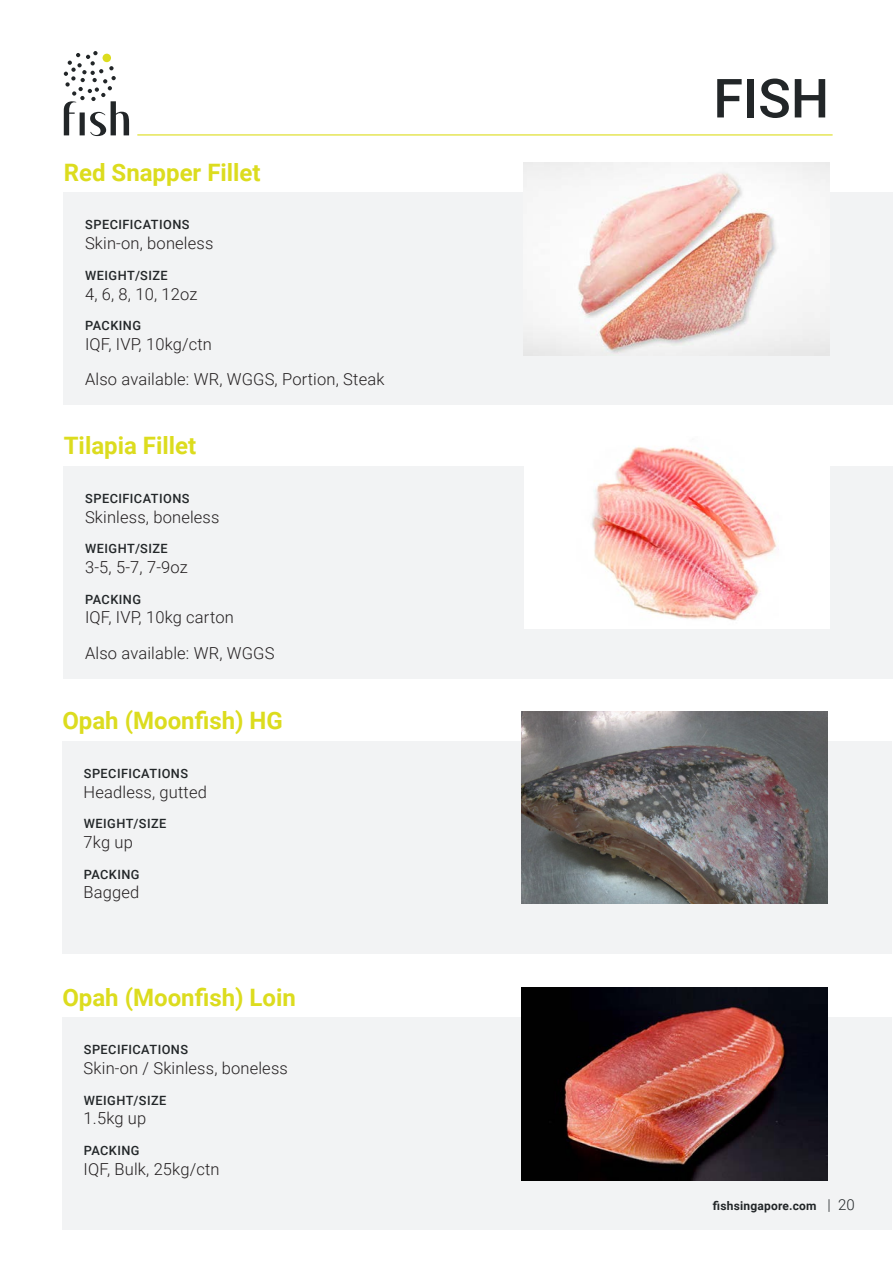
<style>
.page{position:relative;width:893px;height:1263px;background:#fff}
.page>*{position:absolute;margin:0;border:0;box-sizing:border-box;transform-origin:0 0}
.t1{font:500 54px "Roboto";color:#222628}
.t2{font:700 24px "Roboto";color:#dcdc1e}
.t3{font:300 16.5px/35.1px "Roboto";letter-spacing:.01em;color:#231f20}
.t4{font:500 12.75px "Roboto";letter-spacing:.035em;color:#222628}
.t5{font:700 12px "Roboto";letter-spacing:.02em;color:#222628}
.s1{font-weight:300;font-size:15px}
</style>
<div class="page">
<div style="left:62px;top:741px;width:829px;height:213px;background:#f2f3f4"></div>
<img style="left:522px;top:711px;width:306px;height:193px">
<div style="left:62px;top:1017px;width:829px;height:213px;background:#f2f3f4"></div>
<img style="left:522px;top:988px;width:306px;height:192px">
<svg style="left:64px;top:51px;width:65px;height:85px"></svg>
<hr style="left:137px;top:134px;width:696px;height:1px;background:#dcdc1e">
<div style="left:64px;top:193px;width:829px;height:212px;background:#f2f3f4"></div>
<img style="left:523px;top:163px;width:306px;height:192px">
<div style="left:64px;top:466px;width:829px;height:213px;background:#f2f3f4"></div>
<img style="left:525px;top:446px;width:304px;height:183px">
<h2 class="t2" style="left:64px;top:156px;width:198px">Red Snapper Fillet</h2>
<p class="t4" style="left:85px;top:216px;width:106px">SPECIFICATIONS</p>
<p class="t3" style="left:85px;top:225px;width:130px">Skin-on, boneless</p>
<p class="t4" style="left:85px;top:266px;width:84px">WEIGHT/SIZE</p>
<p class="t3" style="left:85px;top:276px;width:114px">4, 6, 8, 10, 12oz</p>
<p class="t4" style="left:85px;top:317px;width:57px">PACKING</p>
<p class="t3" style="left:85px;top:326px;width:301px">IQF, IVP, 10kg/ctn<br>Also available: WR, WGGS, Portion, Steak</p>
<h2 class="t2" style="left:64px;top:429px;width:134px">Tilapia Fillet</h2>
<p class="t4" style="left:85px;top:489px;width:106px">SPECIFICATIONS</p>
<p class="t3" style="left:85px;top:499px;width:136px">Skinless, boneless</p>
<p class="t4" style="left:85px;top:540px;width:84px">WEIGHT/SIZE</p>
<p class="t3" style="left:85px;top:549px;width:104px">3-5, 5-7, 7-9oz</p>
<p class="t4" style="left:85px;top:590px;width:57px">PACKING</p>
<p class="t3" style="left:85px;top:599px;width:191px">IQF, IVP, 10kg carton<br>Also available: WR, WGGS</p>
<h2 class="t2" style="left:62px;top:704px;width:222px">Opah (Moonfish) HG</h2>
<p class="t4" style="left:84px;top:764px;width:106px">SPECIFICATIONS</p>
<p class="t3" style="left:84px;top:773px;width:125px">Headless, gutted</p>
<p class="t4" style="left:84px;top:815px;width:84px">WEIGHT/SIZE</p>
<p class="t3" style="left:84px;top:824px;width:51px">7kg up</p>
<p class="t4" style="left:84px;top:865px;width:57px">PACKING</p>
<p class="t3" style="left:84px;top:874px;width:57px">Bagged</p>
<h2 class="t2" style="left:62px;top:980px;width:235px">Opah (Moonfish) Loin</h2>
<p class="t4" style="left:84px;top:1041px;width:106px">SPECIFICATIONS</p>
<p class="t3" style="left:84px;top:1050px;width:206px">Skin-on / Skinless, boneless</p>
<p class="t4" style="left:84px;top:1091px;width:84px">WEIGHT/SIZE</p>
<p class="t3" style="left:84px;top:1100px;width:64px">1.5kg up</p>
<p class="t4" style="left:84px;top:1141px;width:57px">PACKING</p>
<p class="t3" style="left:84px;top:1151px;width:137px">IQF, Bulk, 25kg/ctn</p>
<h1 class="t1" style="left:713px;top:60px;width:117px">FISH</h1>
<p class="t5" style="left:713px;top:1198px;width:143px">fishsingapore.com <span class="s1">| 20</span></p>
</div>
